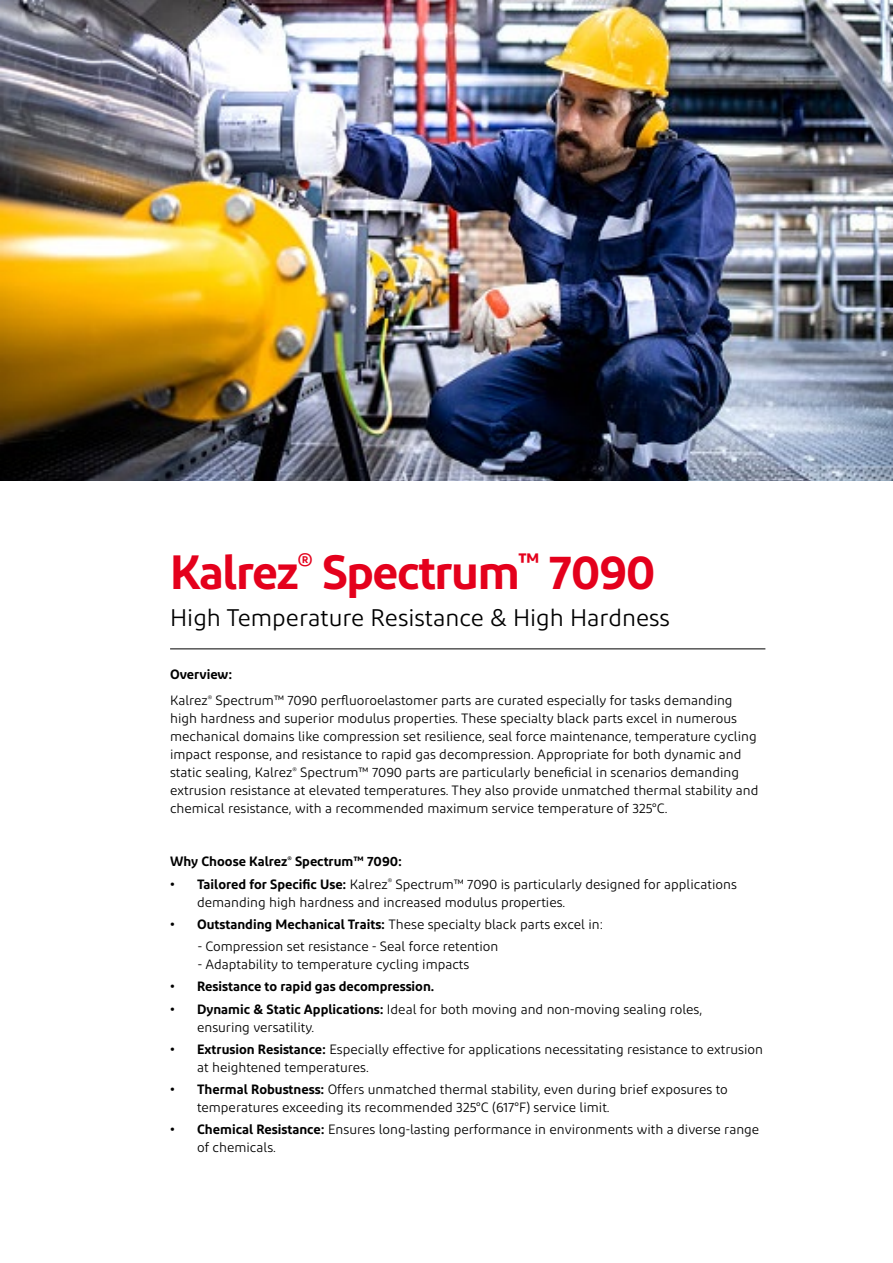
<style>
.page{position:relative;width:893px;height:1263px;background:#fff}
.page>*{position:absolute;margin:0;border:0;box-sizing:border-box;transform-origin:0 0}
.t1{font:600 48px "Diodrum";letter-spacing:-.03em;color:#e4001c}
.t2{font:24px "Diodrum";color:#000}
.t3{font:13.5px/18px "Diodrum";color:#000}
.t4{font:600 13.5px "Diodrum";color:#000}
.s1{font-weight:600}
</style>
<div class="page">
<img style="left:0;top:0;width:893px;height:480px">
<hr style="left:170px;top:648px;width:595px;height:1px;background:#000">
<h1 class="t1" style="left:170px;top:541px;width:487px">Kalrez<sup>®</sup> Spectrum<sup>™</sup> 7090</h1>
<h2 class="t2" style="left:170px;top:603px;width:501px">High Temperature Resistance &amp; High Hardness</h2>
<p class="t3" style="left:170px;top:661px;width:564px;line-height:26.5px"><span class="s1">Overview:<br></span>Kalrez<sup>®</sup> Spectrum™ 7090 perfluoroelastomer parts are curated especially for tasks demanding</p>
<p class="t3" style="left:170px;top:709px;width:590px">high hardness and superior modulus properties. These specialty black parts excel in numerous mechanical domains like compression set resilience, seal force maintenance, temperature cycling impact response, and resistance to rapid gas decompression. Appropriate for both dynamic and static sealing, Kalrez<sup>®</sup> Spectrum™ 7090 parts are particularly beneficial in scenarios demanding extrusion resistance at elevated temperatures. They also provide unmatched thermal stability and chemical resistance, with a recommended maximum service temperature of 325°C.</p>
<p class="t4" style="left:170px;top:853px;width:234px">Why Choose Kalrez<sup>®</sup> Spectrum™ 7090:</p>
<p class="t3" style="left:197px;top:875px;width:541px;text-indent:-27px"><span class="s1">• Tailored for Specific Use:</span> Kalrez<sup>®</sup> Spectrum™ 7090 is particularly designed for applications demanding high hardness and increased modulus properties.</p>
<p class="t3" style="left:170px;top:915px;width:434px"><span class="s1">• Outstanding Mechanical Traits:</span> These specialty black parts excel in:</p>
<p class="t3" style="left:198px;top:937px;width:302px">- Compression set resistance - Seal force retention</p>
<p class="t3" style="left:198px;top:955px;width:273px">- Adaptability to temperature cycling impacts</p>
<p class="t4" style="left:170px;top:978px;width:266px">• Resistance to rapid gas decompression.</p>
<p class="t3" style="left:197px;top:1000px;width:507px;text-indent:-27px"><span class="s1">• Dynamic &amp; Static Applications:</span> Ideal for both moving and non-moving sealing roles, ensuring versatility.</p>
<p class="t3" style="left:197px;top:1040px;width:567px;text-indent:-27px"><span class="s1">• Extrusion Resistance:</span> Especially effective for applications necessitating resistance to extrusion at heightened temperatures.</p>
<p class="t3" style="left:197px;top:1080px;width:532px;text-indent:-27px"><span class="s1">• Thermal Robustness:</span> Offers unmatched thermal stability, even during brief exposures to temperatures exceeding its recommended 325°C (617°F) service limit.</p>
<p class="t3" style="left:197px;top:1120px;width:564px;text-indent:-27px"><span class="s1">• Chemical Resistance:</span> Ensures long-lasting performance in environments with a diverse range of chemicals.</p>
</div>
